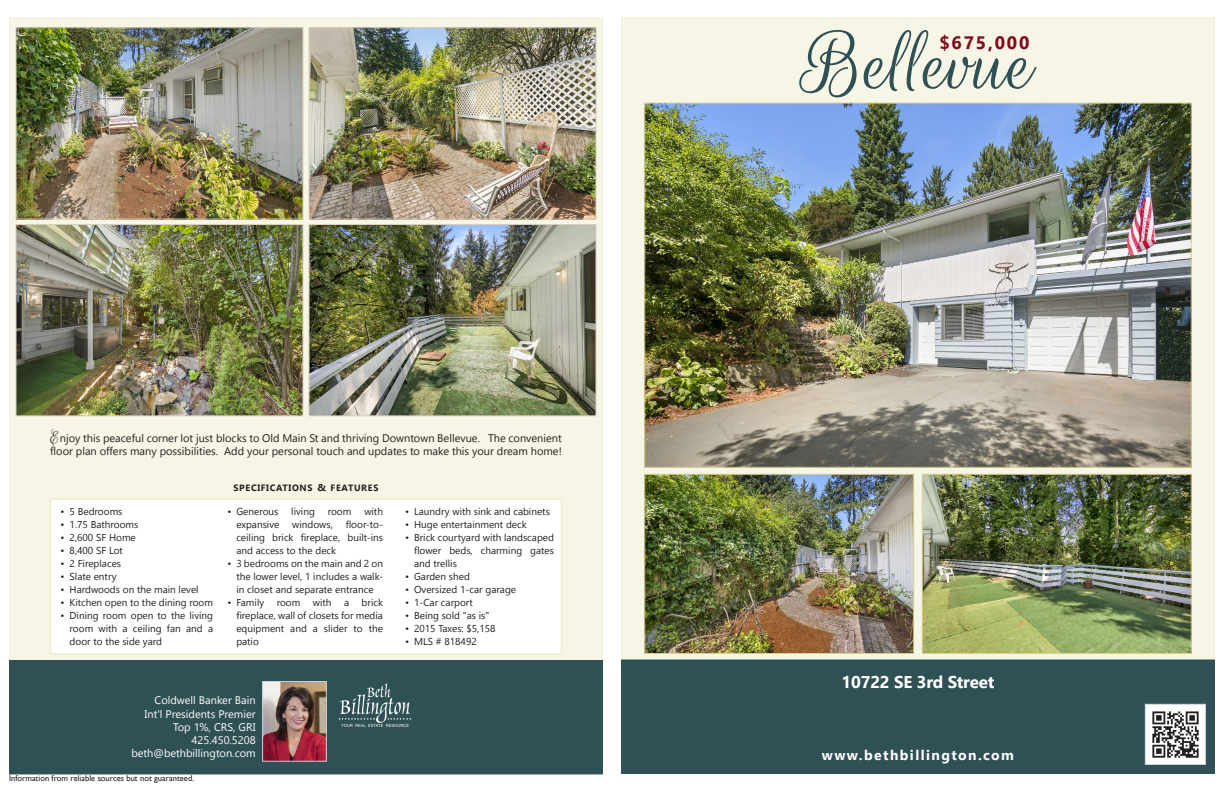
<style>
.page{position:relative;width:1224px;height:792px;background:#fff}
.page>*{position:absolute;margin:0;border:0;box-sizing:border-box;transform-origin:0 0}
.t1{font:90px "Rouge Script";color:#2f5055}
.t2{font:700 18px "Gadugi";letter-spacing:.1em;color:#820717}
.t3{font:700 17px "Gadugi";letter-spacing:-.01em;color:#fff}
.t4{font:700 14px "Gadugi";letter-spacing:.1em;color:#fff}
.t5{font:11px/13.2px "Gadugi";color:#231f20}
.t6{font:11px "Gadugi";color:#fff}
.t7{font:10px/13px "Gadugi";color:#231f20;text-align:justify}
.t8{font:700 9.1px "Gadugi";letter-spacing:.07em;color:#231f20}
.t9{font:8.5px "Gill Sans";color:#231f20}
.s1{font-family:"Rouge Script";font-size:17px}
.s2{font-size:10px}
</style>
<div class="page">
<div style="left:9px;top:18px;width:594px;height:669px;background:#f7f5e5;border:1px solid #f3f0d9"></div>
<div style="left:9px;top:660px;width:594px;height:114px;background:#2f5055"></div>
<div style="left:621px;top:17px;width:594px;height:670px;background:#f7f5e5;border:1px solid #f3f0d9"></div>
<div style="left:621px;top:660px;width:594px;height:114px;background:#2f5055"></div>
<div style="left:50px;top:499px;width:512px;height:155px;background:#fff;border:1px solid #ece8c4"></div>
<img style="left:646px;top:105px;width:544px;height:361px">
<img style="left:18px;top:29px;width:284px;height:189px">
<div style="left:16px;top:27px;width:288px;height:193px;border:1px solid #dbcfbc"></div>
<img style="left:1147px;top:706px;width:57px;height:57px">
<div style="left:1145px;top:704px;width:61px;height:61px;border:1px solid #c2d1e0"></div>
<img style="left:264px;top:683px;width:61px;height:77px">
<div style="left:262px;top:681px;width:65px;height:81px;border:1px solid #c2d1e0"></div>
<img style="left:339px;top:683px;width:72px;height:44px">
<img style="left:646px;top:476px;width:266px;height:176px">
<div style="left:644px;top:474px;width:270px;height:180px;border:1px solid #ddd38e"></div>
<img style="left:924px;top:476px;width:266px;height:176px">
<div style="left:922px;top:474px;width:270px;height:180px;border:1px solid #ddd38e"></div>
<img style="left:310px;top:29px;width:284px;height:189px">
<div style="left:308px;top:27px;width:288px;height:193px;border:1px solid #dbcfbc"></div>
<img style="left:18px;top:226px;width:284px;height:188px">
<div style="left:16px;top:224px;width:288px;height:192px;border:1px solid #dbcfbc"></div>
<img style="left:310px;top:226px;width:284px;height:188px">
<div style="left:308px;top:224px;width:288px;height:192px;border:1px solid #dbcfbc"></div>
<p class="t5" style="left:50px;top:431px;width:513px"><span class="s1">E</span>njoy this peaceful corner lot just blocks to Old Main St and thriving Downtown Bellevue. The convenient floor plan offers many possibilities. Add your personal touch and updates to make this your dream home!</p>
<p class="t7" style="left:61px;top:505px;width:63px">• 5 Bedrooms</p>
<p class="t7" style="left:61px;top:518px;width:79px">• 1.75 Bathrooms</p>
<p class="t7" style="left:61px;top:531px;width:77px">• 2,600 SF Home</p>
<p class="t7" style="left:61px;top:544px;width:64px">• 8,400 SF Lot</p>
<p class="t7" style="left:61px;top:557px;width:62px">• 2 Fireplaces</p>
<p class="t7" style="left:61px;top:570px;width:58px">• Slate entry</p>
<p class="t7" style="left:61px;top:583px;width:140px">• Hardwoods on the main level</p>
<p class="t7" style="left:61px;top:596px;width:154px">• Kitchen open to the dining room</p>
<p class="t7" style="left:70px;top:609px;width:145px;text-indent:-9px">• Dining room open to the living room with a ceiling fan and a door to the side yard</p>
<p class="t8" style="left:234px;top:482px;width:146px">SPECIFICATIONS <span class="s2">&amp;</span> FEATURES</p>
<p class="t7" style="left:227px;top:505px;width:53px">• Generous</p>
<p class="t7" style="left:291px;top:505px;width:25px">living</p>
<p class="t7" style="left:328px;top:505px;width:25px">room</p>
<p class="t7" style="left:364px;top:505px;width:20px">with</p>
<p class="t7" style="left:236px;top:518px;width:44px">expansive</p>
<p class="t7" style="left:292px;top:518px;width:42px">windows,</p>
<p class="t7" style="left:236px;top:518px;width:148px;text-indent:109px">floor-to&shy;ceiling brick fireplace, built-ins and access to the deck</p>
<p class="t7" style="left:236px;top:557px;width:148px;text-indent:-9px">• 3 bedrooms on the main and 2 on the lower level, 1 includes a walk&shy;in closet and separate entrance</p>
<p class="t7" style="left:236px;top:596px;width:148px;text-indent:-9px">• Family room with a brick fireplace, wall of closets for media equipment and a slider to the patio</p>
<p class="t6" style="left:155px;top:694px;width:103px">Coldwell Banker Bain</p>
<p class="t6" style="left:145px;top:707px;width:113px">Int'l Presidents Premier</p>
<p class="t6" style="left:173px;top:720px;width:84px">Top 1%, CRS, GRI</p>
<p class="t6" style="left:192px;top:734px;width:66px">425.450.5208</p>
<p class="t6" style="left:131px;top:747px;width:126px">beth@bethbillington.com</p>
<p class="t9" style="left:9px;top:773px;width:187px">Information from reliable sources but not guaranteed.</p>
<p class="t7" style="left:405px;top:505px;width:146px">• Laundry with sink and cabinets</p>
<p class="t7" style="left:405px;top:518px;width:123px">• Huge entertainment deck</p>
<p class="t7" style="left:414px;top:531px;width:141px;text-indent:-9px">• Brick courtyard with landscaped flower beds, charming gates and trellis</p>
<p class="t7" style="left:405px;top:570px;width:66px">• Garden shed</p>
<p class="t7" style="left:405px;top:583px;width:113px">• Oversized 1-car garage</p>
<p class="t7" style="left:405px;top:596px;width:69px">• 1-Car carport</p>
<p class="t7" style="left:405px;top:609px;width:86px">• Being sold "as is"</p>
<p class="t7" style="left:405px;top:622px;width:92px">• 2015 Taxes: $5,158</p>
<p class="t7" style="left:405px;top:635px;width:73px">• MLS # 818492</p>
<p class="t1" style="left:801px;top:13px;width:235px">Bellevue</p>
<p class="t2" style="left:939px;top:32px;width:91px">$675,000</p>
<p class="t3" style="left:842px;top:671px;width:154px">10722 SE 3rd Street</p>
<p class="t4" style="left:822px;top:747px;width:194px">www.bethbillington.com</p>
</div>
